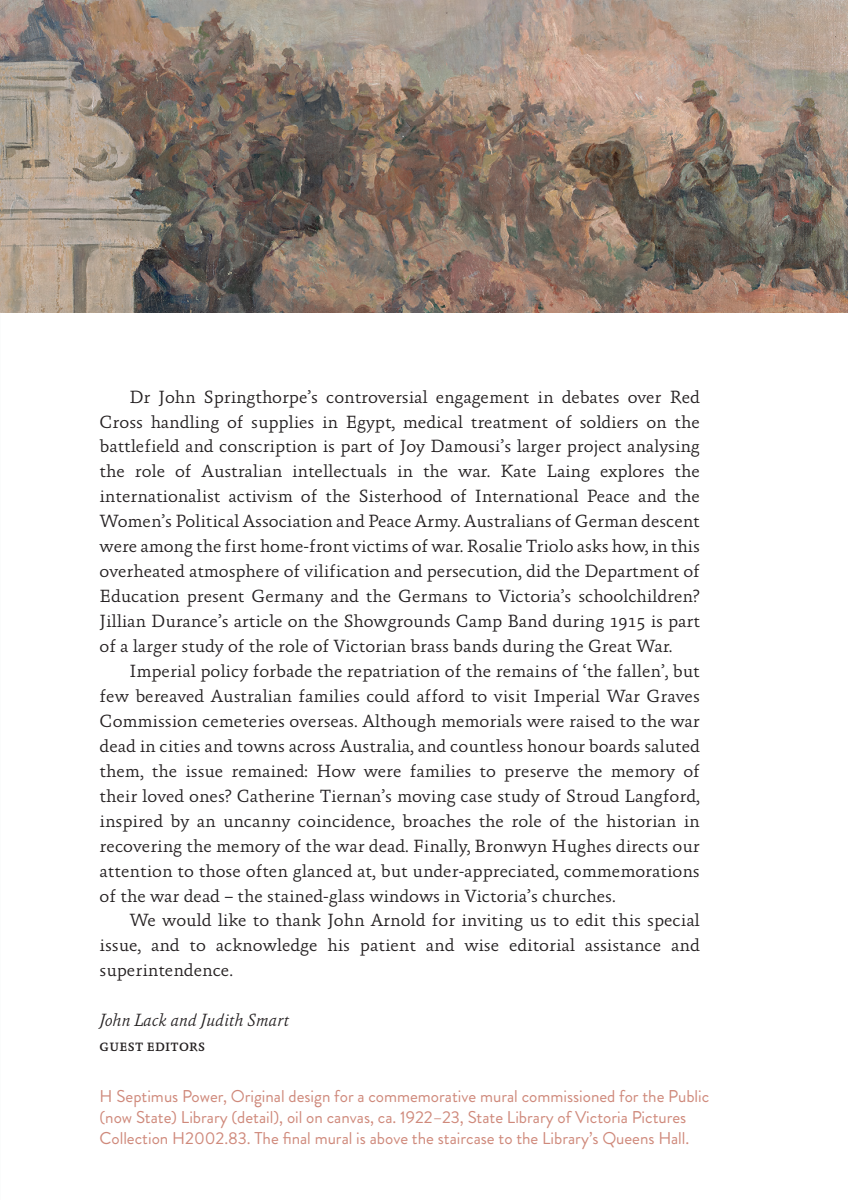
<style>
.page{position:relative;width:848px;height:1200px;background:#fff}
.page>*{position:absolute;margin:0;border:0;box-sizing:border-box;transform-origin:0 0}
.t1{font:300 17.85px "Absara";color:#231f20}
.t2{font:italic 300 17.85px "Absara";letter-spacing:-.02em;color:#231f20}
.t3{font:17.15px/21px "Brandon Grotesque";color:#cf897b}
.t4{font:500 12.25px "Absara";letter-spacing:.02em;color:#231f20}
</style>
<div class="page">
<img style="left:0;top:0;width:848px;height:312px">
<p class="t1" style="left:129px;top:386px;width:572px">Dr John Springthorpe’s controversial engagement in debates over Red</p>
<p class="t1" style="left:100px;top:411px;width:602px">Cross handling of supplies in Egypt, medical treatment of soldiers on the</p>
<p class="t1" style="left:100px;top:436px;width:602px">battlefield and conscription is part of Joy Damousi’s larger project analysing</p>
<p class="t1" style="left:100px;top:461px;width:602px">the role of Australian intellectuals in the war. Kate Laing explores the</p>
<p class="t1" style="left:100px;top:486px;width:602px">internationalist activism of the Sisterhood of International Peace and the</p>
<p class="t1" style="left:100px;top:511px;width:602px">Women’s Political Association and Peace Army. Australians of German descent</p>
<p class="t1" style="left:100px;top:536px;width:602px">were among the first home-front victims of war. Rosalie Triolo asks how, in this</p>
<p class="t1" style="left:100px;top:560px;width:602px">overheated atmosphere of vilification and persecution, did the Department of</p>
<p class="t1" style="left:100px;top:585px;width:602px">Education present Germany and the Germans to Victoria’s schoolchildren?</p>
<p class="t1" style="left:100px;top:610px;width:602px">Jillian Durance’s article on the Showgrounds Camp Band during 1915 is part</p>
<p class="t1" style="left:100px;top:635px;width:574px">of a larger study of the role of Victorian brass bands during the Great War.</p>
<p class="t1" style="left:129px;top:660px;width:572px">Imperial policy forbade the repatriation of the remains of ‘the fallen’, but</p>
<p class="t1" style="left:100px;top:685px;width:602px">few bereaved Australian families could afford to visit Imperial War Graves</p>
<p class="t1" style="left:100px;top:710px;width:602px">Commission cemeteries overseas. Although memorials were raised to the war</p>
<p class="t1" style="left:100px;top:735px;width:602px">dead in cities and towns across Australia, and countless honour boards saluted</p>
<p class="t1" style="left:100px;top:760px;width:602px">them, the issue remained: How were families to preserve the memory of</p>
<p class="t1" style="left:100px;top:785px;width:602px">their loved ones? Catherine Tiernan’s moving case study of Stroud Langford,</p>
<p class="t1" style="left:100px;top:810px;width:602px">inspired by an uncanny coincidence, broaches the role of the historian in</p>
<p class="t1" style="left:100px;top:835px;width:602px">recovering the memory of the war dead. Finally, Bronwyn Hughes directs our</p>
<p class="t1" style="left:100px;top:860px;width:602px">attention to those often glanced at, but under-appreciated, commemorations</p>
<p class="t1" style="left:100px;top:885px;width:518px">of the war dead – the stained-glass windows in Victoria’s churches.</p>
<p class="t1" style="left:129px;top:910px;width:572px">We would like to thank John Arnold for inviting us to edit this special</p>
<p class="t1" style="left:100px;top:934px;width:602px">issue, and to acknowledge his patient and wise editorial assistance and</p>
<p class="t1" style="left:100px;top:959px;width:135px">superintendence.</p>
<p class="t2" style="left:100px;top:1009px;width:191px">John Lack and Judith Smart</p>
<p class="t4" style="left:100px;top:1039px;width:107px">GUEST EDITORS</p>
<p class="t3" style="left:100px;top:1085px;width:611px">H Septimus Power, Original design for a commemorative mural commissioned for the Public (now State) Library (detail), oil on canvas, ca. 1922–23, State Library of Victoria Pictures<br>Collection H2002.83. The final mural is above the staircase to the Library’s Queens Hall.</p>
</div>
